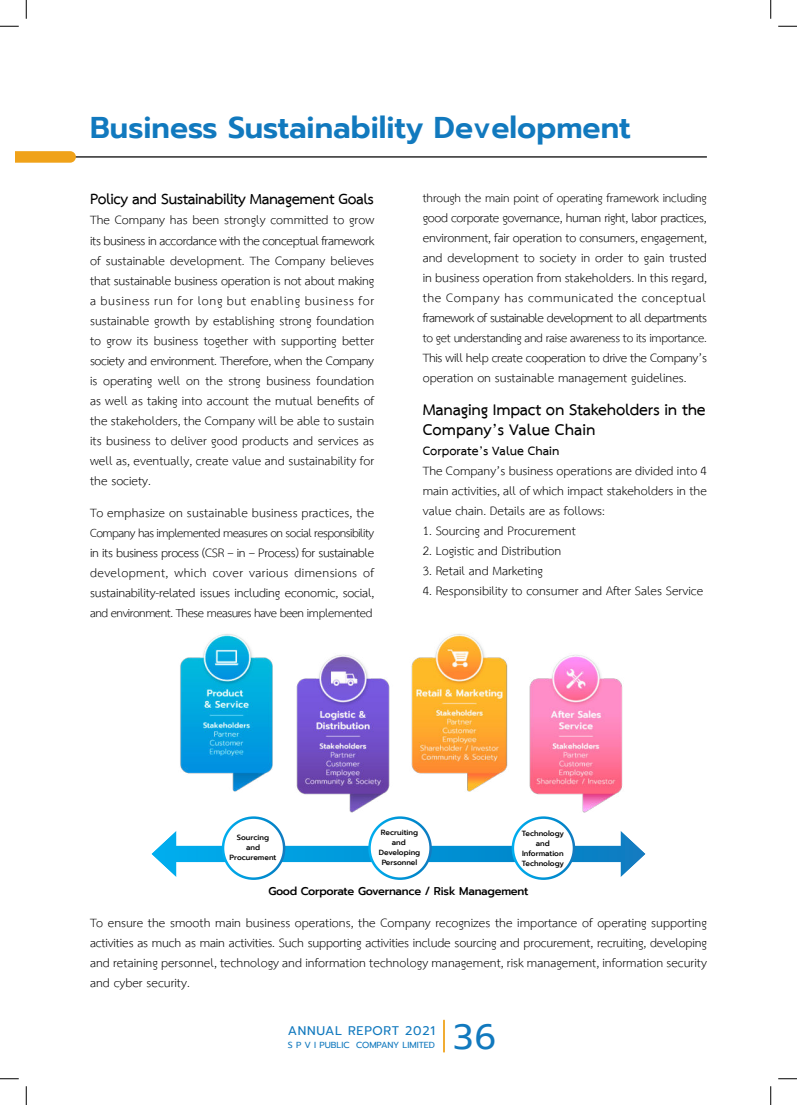
<style>
.page{position:relative;width:797px;height:1105px;background:#fff}
.page>*{position:absolute;margin:0;border:0;box-sizing:border-box;transform-origin:0 0}
.t1{font:35px "Prompt";color:#1179be}
.t2{font:600 30px "Prompt";color:#1179be}
.t3{font:700 22.5px/20px "TH Sarabun New";letter-spacing:-.01em;color:#000}
.t4{font:700 21.25px "TH Sarabun New";letter-spacing:-.02em;color:#000}
.t5{font:17.5px/20px "TH Sarabun New";color:#000;text-align:justify}
.t6{font:700 17.5px "TH Sarabun New";color:#000}
.t7{font:16.88px "TH Sarabun New";letter-spacing:-.02em;color:#000}
.t8{font:12.5px "Prompt";letter-spacing:.06em;color:#1179be}
.t9{font:500 11.25px "Prompt";letter-spacing:-.02em;color:#000}
.t10{font:8.75px "Prompt";color:#1179be}
.t11{font:500 7.5px/10px "Prompt";color:#000;text-align:center}
</style>
<div class="page">
<hr style="left:26px;top:156px;width:681px;height:2px;background:#000">
<svg style="left:16px;top:151px;width:60px;height:12px"></svg>
<hr style="left:443px;top:1020px;width:2px;height:32px;background:#f0a219">
<svg style="left:176px;top:846px;width:444px;height:16px;background:#0194d7"></svg>
<svg style="left:151px;top:831px;width:25px;height:46px"></svg>
<svg style="left:620px;top:831px;width:25px;height:46px"></svg>
<div style="left:223px;top:818px;width:61px;height:61px;background:#fff;border-radius:50%"></div>
<div style="left:222px;top:816px;width:63px;height:64px;border:2px solid #fff;border-radius:50%"></div>
<div style="left:369px;top:818px;width:61px;height:61px;background:#fff;border-radius:50%"></div>
<div style="left:368px;top:816px;width:64px;height:64px;border:2px solid #fff;border-radius:50%"></div>
<div style="left:513px;top:818px;width:61px;height:61px;background:#fff;border-radius:50%"></div>
<div style="left:511px;top:816px;width:64px;height:64px;border:2px solid #fff;border-radius:50%"></div>
<img style="left:180px;top:634px;width:443px;height:186px">
<svg style="left:0;top:25px;width:19px;height:2px"></svg>
<svg style="left:778px;top:25px;width:19px;height:2px"></svg>
<svg style="left:0;top:1078px;width:19px;height:1px"></svg>
<svg style="left:778px;top:1078px;width:19px;height:1px"></svg>
<svg style="left:25px;top:0;width:2px;height:19px"></svg>
<svg style="left:25px;top:1086px;width:2px;height:19px"></svg>
<svg style="left:770px;top:0;width:1px;height:19px"></svg>
<svg style="left:770px;top:1086px;width:1px;height:19px"></svg>
<h2 class="t2" style="left:90px;top:105px;width:542px">Business Sustainability Development</h2>
<p class="t4" style="left:90px;top:187px;width:285px">Policy and Sustainability Management Goals</p>
<p class="t5" style="left:90px;top:209px;width:286px">The Company has been strongly committed to grow its business in accordance with the conceptual framework of sustainable development. The Company believes that sustainable business operation is not about making a business run for long but enabling business for sustainable growth by establishing strong foundation to grow its business together with supporting better society and environment. Therefore, when the Company is operating well on the strong business foundation as well as taking into account the mutual benefits of the stakeholders, the Company will be able to sustain its business to deliver good products and services as well as, eventually, create value and sustainability for the society.</p>
<p class="t5" style="left:90px;top:501px;width:286px">To emphasize on sustainable business practices, the</p>
<p class="t7" style="left:90px;top:523px;width:286px">Company has implemented measures on social responsibility</p>
<p class="t5" style="left:90px;top:541px;width:286px">in its business process (CSR – in – Process) for sustainable development, which cover various dimensions of sustainability-related issues including economic, social,</p>
<p class="t7" style="left:90px;top:603px;width:284px">and environment. These measures have been implemented</p>
<p class="t7" style="left:423px;top:189px;width:286px">through the main point of operating framework including</p>
<p class="t5" style="left:423px;top:207px;width:286px">good corporate governance, human right, labor practices, environment, fair operation to consumers, engagement, and development to society in order to gain trusted in business operation from stakeholders. In this regard, the Company has communicated the conceptual framework of sustainable development to all departments</p>
<p class="t7" style="left:423px;top:329px;width:286px">to get understanding and raise awareness to its importance.</p>
<p class="t5" style="left:423px;top:347px;width:286px">This will help create cooperation to drive the Company’s operation on sustainable management guidelines.</p>
<p class="t3" style="left:423px;top:398px;width:284px">Managing Impact on Stakeholders in the<br>Company’s Value Chain</p>
<p class="t6" style="left:423px;top:441px;width:138px">Corporate’s Value Chain</p>
<p class="t5" style="left:423px;top:459px;width:286px">The Company’s business operations are divided into 4 main activities, all of which impact stakeholders in the value chain. Details are as follows:</p>
<p class="t5" style="left:423px;top:519px;width:155px">1. Sourcing and Procurement</p>
<p class="t5" style="left:423px;top:539px;width:140px">2. Logistic and Distribution</p>
<p class="t5" style="left:423px;top:559px;width:122px">3. Retail and Marketing</p>
<p class="t5" style="left:423px;top:579px;width:282px">4. Responsibility to consumer and After Sales Service</p>
<p class="t11" style="left:229px;top:832px;width:48px">Sourcing and<br>Procurement</p>
<p class="t11" style="left:379px;top:827px;width:43px">Recruiting and<br>Developing<br>Personnel</p>
<p class="t11" style="left:522px;top:829px;width:43px">Technology and<br>Information<br>Technology</p>
<p class="t9" style="left:268px;top:887px;width:262px">Good Corporate Governance / Risk Management</p>
<p class="t5" style="left:90px;top:911px;width:618px">To ensure the smooth main business operations, the Company recognizes the importance of operating supporting activities as much as main activities. Such supporting activities include sourcing and procurement, recruiting, developing and retaining personnel, technology and information technology management, risk management, information security and cyber security.</p>
<p class="t8" style="left:288px;top:1024px;width:149px">ANNUAL REPORT 2021</p>
<p class="t10" style="left:288px;top:1040px;width:149px">S P V I PUBLIC COMPANY LIMITED</p>
<h1 class="t1" style="left:453px;top:1023px;width:45px">36</h1>
</div>
